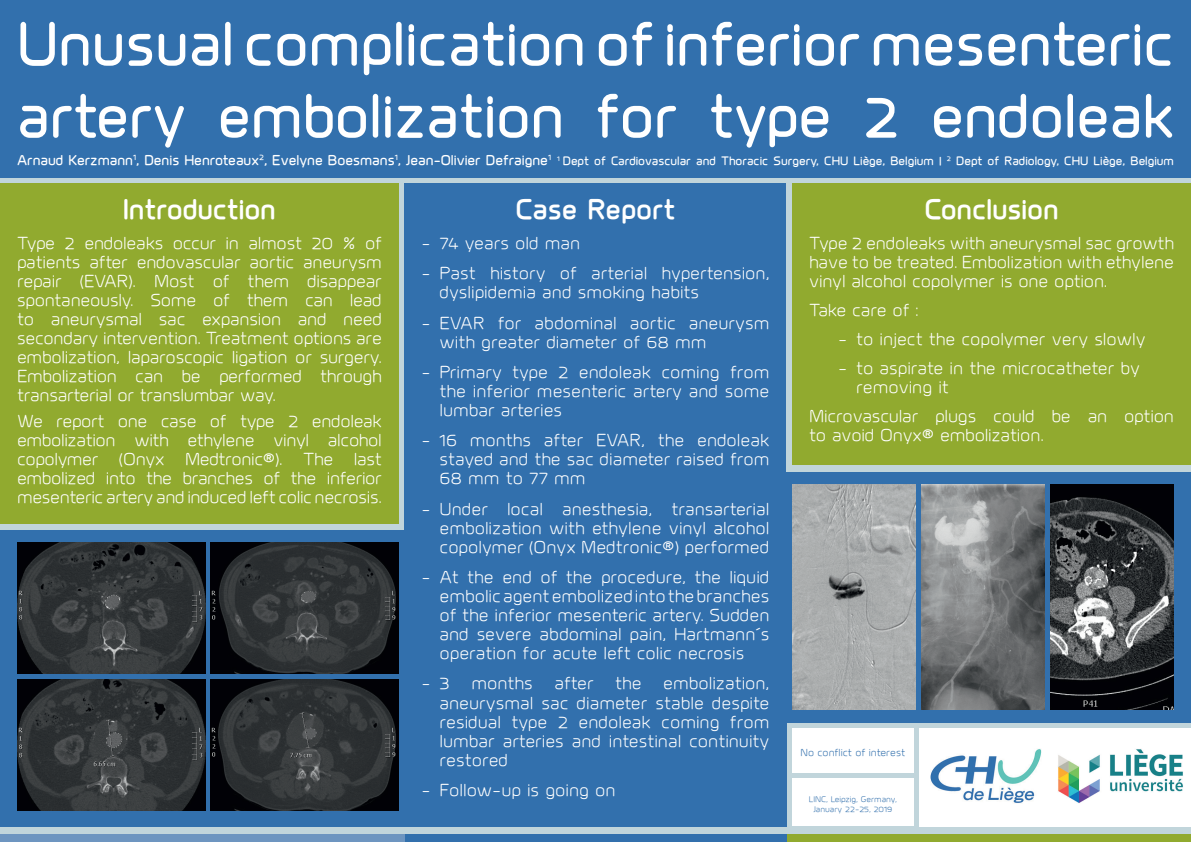
<style>
.page{position:relative;width:1191px;height:842px;background:#c1d5db}
.page>*{position:absolute;margin:0;border:0;box-sizing:border-box;transform-origin:0 0}
.t1{font:700 60px/72px "Millar";color:#fff}
.t2{font:800 28px "Millar";letter-spacing:-.01em;color:#fff}
.t3{font:17px/19px "Millar";color:#fff;text-align:justify}
.t4{font:700 12px "Millar";color:#fff}
.t5{font:10px "Millar";color:#3270ad}
.t6{font:8px/9.6px "Millar";color:#3270ad;text-align:center}
.s1{font-size:14px}
</style>
<div class="page">
<div style="left:0;top:530px;width:786px;height:296px;background:#3270ad"></div>
<div style="left:780px;top:472px;width:411px;height:250px;background:#3270ad"></div>
<div style="left:0;top:183px;width:399px;height:341px;background:#91aa2f"></div>
<div style="left:792px;top:183px;width:399px;height:282px;background:#91aa2f"></div>
<div style="left:404px;top:183px;width:382px;height:631px;background:#3270ad"></div>
<div style="left:0;top:0;width:1191px;height:178px;background:#3270ad"></div>
<div style="left:780px;top:835px;width:411px;height:7px;background:#91aa2f"></div>
<div style="left:0;top:835px;width:411px;height:7px;background:#6d95c0"></div>
<div style="left:792px;top:728px;width:121px;height:45px;background:#fff"></div>
<div style="left:919px;top:728px;width:272px;height:98px;background:#fff"></div>
<div style="left:792px;top:778px;width:121px;height:48px;background:#fff"></div>
<img style="left:1058px;top:749px;width:125px;height:54px">
<img style="left:930px;top:749px;width:111px;height:54px">
<div style="left:404px;top:835px;width:382px;height:7px;background:#3270ad"></div>
<img style="left:1050px;top:485px;width:124px;height:224px">
<img style="left:921px;top:485px;width:123px;height:224px">
<img style="left:792px;top:485px;width:123px;height:224px">
<img style="left:17px;top:543px;width:188px;height:131px">
<img style="left:211px;top:543px;width:188px;height:131px">
<img style="left:211px;top:679px;width:188px;height:132px">
<img style="left:17px;top:679px;width:188px;height:132px">
<h1 class="t1" style="left:17px;top:7px;width:1158px">Unusual complication of inferior mesenteric artery embolization for type 2 endoleak</h1>
<p class="t4" style="left:17px;top:154px;width:1158px"><span class="s1">Arnaud Kerzmann</span><sup>1</sup><span class="s1">, Denis Henroteaux</span><sup>2</sup><span class="s1">, Evelyne Boesmans</span><sup>1</sup><span class="s1">, Jean-Olivier Defraigne</span><sup>1</sup> <sup>1</sup> Dept of Cardiovascular and Thoracic Surgery, CHU Liège, Belgium | <sup>2</sup> Dept of Radiology, CHU Liège, Belgium</p>
<h2 class="t2" style="left:123px;top:193px;width:155px">Introduction</h2>
<p class="t3" style="left:17px;top:233px;width:366px">Type 2 endoleaks occur in almost 20 % of patients after endovascular aortic aneurysm repair (EVAR). Most of them disappear spontaneously. Some of them can lead to aneurysmal sac expansion and need secondary intervention. Treatment options are embolization, laparoscopic ligation or surgery.<br>Embolization can be performed through transarterial or translumbar way.</p>
<p class="t3" style="left:17px;top:411px;width:366px">We report one case of type 2 endoleak embolization with ethylene vinyl alcohol copolymer (Onyx Medtronic®). The last embolized into the branches of the inferior mesenteric artery and induced left colic necrosis.</p>
<h2 class="t2" style="left:515px;top:193px;width:161px">Case Report</h2>
<p class="t3" style="left:421px;top:233px;width:160px">- 74 years old man</p>
<p class="t3" style="left:439px;top:263px;width:331px;text-indent:-18px">- Past history of arterial hypertension, dyslipidemia and smoking habits</p>
<p class="t3" style="left:439px;top:313px;width:331px;text-indent:-18px">- EVAR for abdominal aortic aneurysm with greater diameter of 68 mm</p>
<p class="t3" style="left:439px;top:362px;width:331px;text-indent:-18px">- Primary type 2 endoleak coming from the inferior mesenteric artery and some lumbar arteries</p>
<p class="t3" style="left:439px;top:431px;width:331px;text-indent:-18px">- 16 months after EVAR, the endoleak stayed and the sac diameter raised from 68 mm to 77 mm</p>
<p class="t3" style="left:439px;top:499px;width:331px;text-indent:-18px">- Under local anesthesia, transarterial embolization with ethylene vinyl alcohol copolymer (Onyx Medtronic®) performed</p>
<p class="t3" style="left:439px;top:567px;width:331px;text-indent:-18px">- At the end of the procedure, the liquid embolic agent embolized into the branches of the inferior mesenteric artery. Sudden and severe abdominal pain, Hartmann´s operation for acute left colic necrosis</p>
<p class="t3" style="left:421px;top:674px;width:30px">- 3</p>
<p class="t3" style="left:471px;top:674px;width:63px">months</p>
<p class="t3" style="left:554px;top:674px;width:41px">after</p>
<p class="t3" style="left:615px;top:674px;width:28px">the</p>
<p class="t3" style="left:439px;top:674px;width:331px;text-indent:224px">embolization, aneurysmal sac diameter stable despite residual type 2 endoleak coming from lumbar arteries and intestinal continuity restored</p>
<p class="t3" style="left:421px;top:780px;width:196px">- Follow-up is going on</p>
<h2 class="t2" style="left:924px;top:193px;width:136px">Conclusion</h2>
<p class="t3" style="left:809px;top:233px;width:366px">Type 2 endoleaks with aneurysmal sac growth have to be treated. Embolization with ethylene vinyl alcohol copolymer is one option.</p>
<p class="t3" style="left:809px;top:300px;width:111px">Take care of :</p>
<p class="t3" style="left:838px;top:329px;width:309px">- to inject the copolymer very slowly</p>
<p class="t3" style="left:856px;top:358px;width:285px;text-indent:-18px">- to aspirate in the microcatheter by removing it</p>
<p class="t3" style="left:809px;top:406px;width:366px">Microvascular plugs could be an option to avoid Onyx® embolization.</p>
<p class="t5" style="left:800px;top:746px;width:106px">No conflict of interest</p>
<p class="t6" style="left:809px;top:794px;width:89px">LINC, Leipzig, Germany,<br>January 22-25, 2019</p>
</div>
